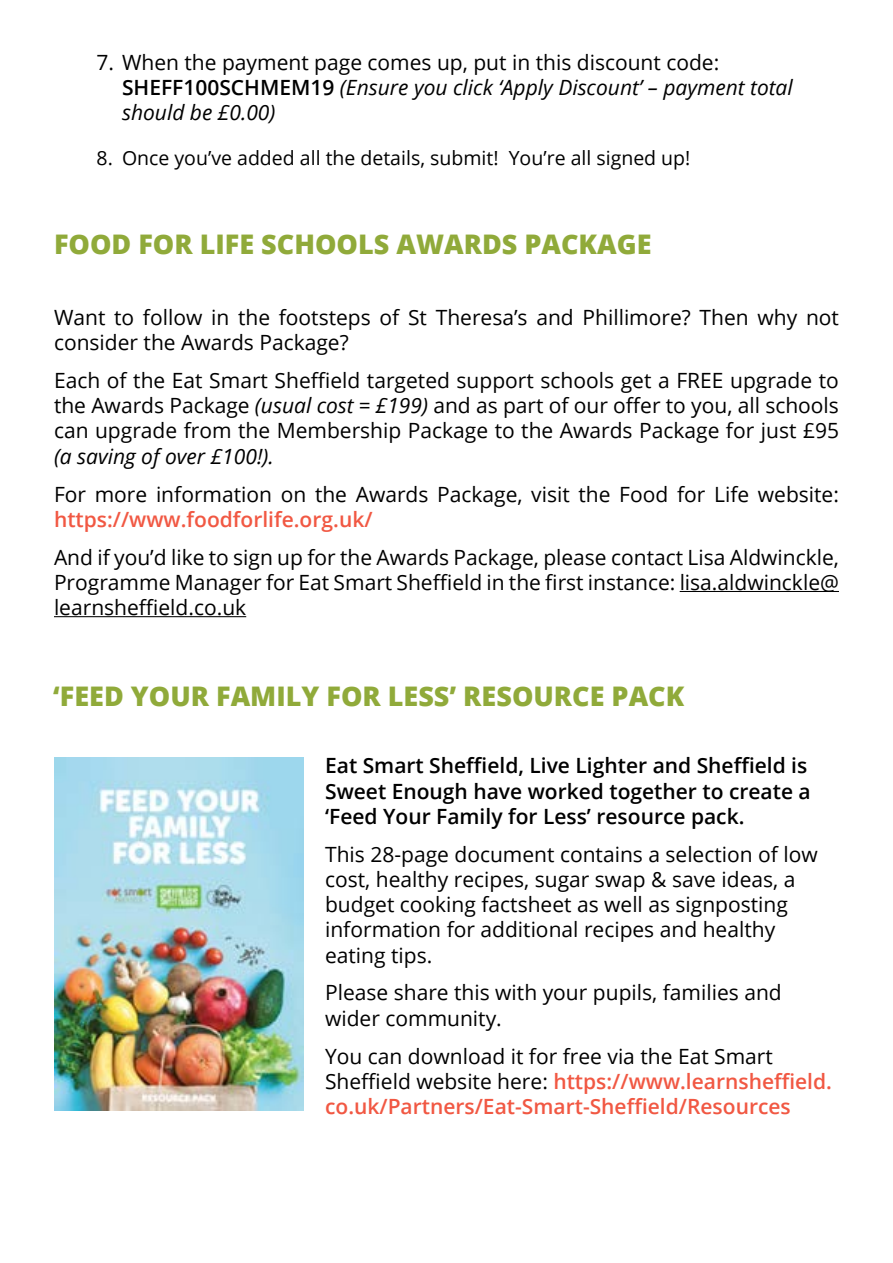
<style>
.page{position:relative;width:893px;height:1263px;background:#fff}
.page>*{position:absolute;margin:0;border:0;box-sizing:border-box;transform-origin:0 0}
.t1{font:800 27px "Open Sans";color:#90aa3a}
.t2{font:21px/25.2px "Open Sans";color:#000}
.t3{font:600 21px/25.2px "Open Sans";color:#f15843}
.t4{font:italic 21px/25.2px "Open Sans";color:#000}
.t5{font:600 21px/25.2px "Open Sans";color:#000}
.t6{font:19.5px "Open Sans";color:#000}
.s1{font-style:normal}
.s2{font-weight:600;font-style:normal}
.s3{font-style:italic}
.s4{font-weight:400;color:#000}
</style>
<div class="page">
<hr style="left:680px;top:591px;width:159px;height:1px;background:#000">
<hr style="left:54px;top:616px;width:192px;height:1px;background:#000">
<img style="left:54px;top:757px;width:250px;height:354px">
<p class="t4" style="left:122px;top:49px;width:672px;text-indent:-26px"><span class="s1">7. When the payment page comes up, put in this discount code:<br></span><span class="s2">SHEFF100SCHMEM19</span> (Ensure you click ‘Apply Discount’ – payment total should be £0.00)</p>
<p class="t6" style="left:97px;top:145px;width:595px">8. Once you’ve added all the details, submit! You’re all signed up!</p>
<p class="t1" style="left:54px;top:223px;width:599px">FOOD FOR LIFE SCHOOLS AWARDS PACKAGE</p>
<p class="t2" style="left:54px;top:304px;width:786px">Want to follow in the footsteps of St Theresa’s and Phillimore? Then why not consider the Awards Package?</p>
<p class="t2" style="left:54px;top:367px;width:786px;text-align:justify">Each of the Eat Smart Sheffield targeted support schools get a FREE upgrade to the Awards Package <span class="s3">(usual cost = £199)</span> and as part of our offer to you, all schools can upgrade from the Membership Package to the Awards Package for just £95</p>
<p class="t4" style="left:54px;top:443px;width:221px">(a saving of over £100!).</p>
<p class="t2" style="left:54px;top:481px;width:786px">For more information on the Awards Package, visit the Food for Life website:</p>
<p class="t3" style="left:54px;top:506px;width:320px">https://www.foodforlife.org.uk/</p>
<p class="t2" style="left:54px;top:544px;width:786px;text-align:justify">And if you’d like to sign up for the Awards Package, please contact Lisa Aldwinckle, Programme Manager for Eat Smart Sheffield in the first instance: lisa.aldwinckle@ learnsheffield.co.uk</p>
<p class="t1" style="left:53px;top:676px;width:633px">‘FEED YOUR FAMILY FOR LESS’ RESOURCE PACK</p>
<p class="t5" style="left:325px;top:753px;width:487px">Eat Smart Sheffield, Live Lighter and Sheffield is<br>Sweet Enough have worked together to create a ‘Feed Your Family for Less’ resource pack.</p>
<p class="t2" style="left:325px;top:841px;width:494px">This 28-page document contains a selection of low cost, healthy recipes, sugar swap &amp; save ideas, a budget cooking factsheet as well as signposting information for additional recipes and healthy eating tips.</p>
<p class="t2" style="left:325px;top:980px;width:458px">Please share this with your pupils, families and wider community.</p>
<p class="t3" style="left:325px;top:1043px;width:508px"><span class="s4">You can download it for free via the Eat Smart<br>Sheffield website here:</span> https://www.learnsheffield. co.uk/Partners/Eat-Smart-Sheffield/Resources</p>
</div>
